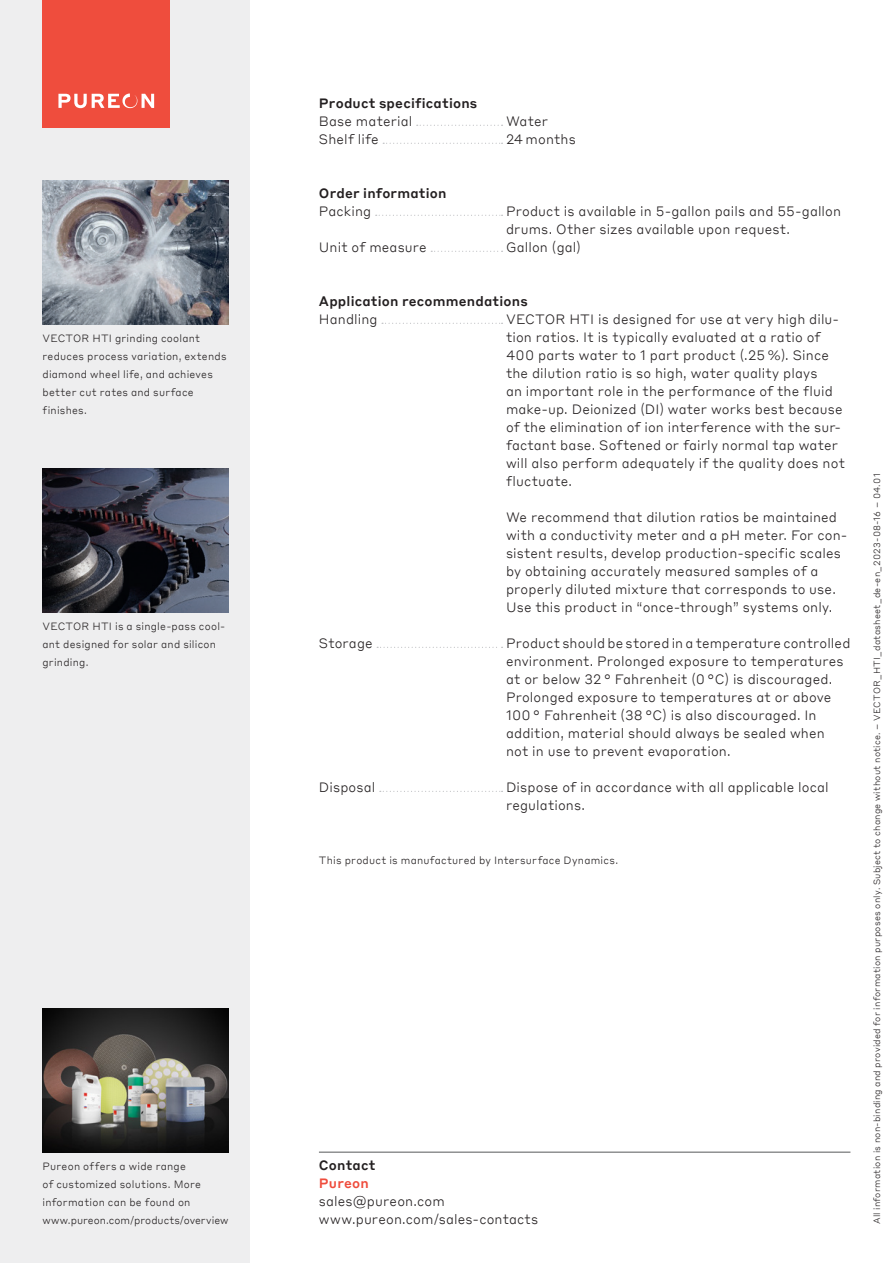
<style>
.page{position:relative;width:893px;height:1263px;background:#fff}
.page>*{position:absolute;margin:0;border:0;box-sizing:border-box;transform-origin:0 0}
._9_12_Text_Füllzeichen{font:300 13.5px/18px "Styrene BTT";letter-spacing:.01em;color:#231f20}
._9_12_Titel{font:500 13.5px "Styrene BTT";letter-spacing:.015em;color:#231f20}
.t1{font:500 13.5px "Styrene BTT";letter-spacing:.015em;color:#ef4d3d}
._7_10_Text{font:300 10.5px/18px "Styrene BTT";letter-spacing:.02em;color:#231f20}
.t2{font:300 9px "Styrene BTT";letter-spacing:.025em;color:#231f20}
</style>
<div class="page">
<div style="left:0;top:0;width:250px;height:1263px;background:#eeeeef"></div>
<img style="left:43px;top:1008px;width:186px;height:144px">
<div style="left:43px;top:0;width:127px;height:128px;background:#ef4d3d"></div>
<svg style="left:58px;top:94px;width:96px;height:14px"></svg>
<hr style="left:319px;top:1152px;width:531px;height:1px;background:#57585a">
<img style="left:43px;top:180px;width:186px;height:144px">
<img style="left:43px;top:468px;width:186px;height:144px">
<svg style="left:417px;top:125px;width:86px;height:1px"></svg>
<svg style="left:383px;top:143px;width:120px;height:1px"></svg>
<svg style="left:376px;top:215px;width:127px;height:1px"></svg>
<svg style="left:431px;top:251px;width:72px;height:1px"></svg>
<svg style="left:382px;top:323px;width:121px;height:1px"></svg>
<svg style="left:377px;top:647px;width:126px;height:1px"></svg>
<svg style="left:380px;top:791px;width:123px;height:1px"></svg>
<p class="_9_12_Titel" style="left:319px;top:92px;width:160px">Product specifications</p>
<p class="_9_12_Text_Füllzeichen" style="left:319px;top:111px;width:95px">Base material</p>
<p class="_9_12_Text_Füllzeichen" style="left:506px;top:111px;width:44px">Water</p>
<p class="_9_12_Text_Füllzeichen" style="left:319px;top:129px;width:61px">Shelf life</p>
<p class="_9_12_Text_Füllzeichen" style="left:506px;top:129px;width:71px">24 months</p>
<p class="_7_10_Text" style="left:43px;top:328px;width:186px">VECTOR HTI grinding coolant reduces process variation, extends diamond wheel life, and achieves better cut rates and surface finishes.</p>
<p class="_7_10_Text" style="left:43px;top:616px;width:184px">VECTOR HTI is a single-pass cool&shy;ant designed for solar and silicon grinding.</p>
<p class="_9_12_Titel" style="left:319px;top:182px;width:129px">Order information</p>
<p class="_9_12_Text_Füllzeichen" style="left:319px;top:201px;width:54px">Packing</p>
<p class="_9_12_Text_Füllzeichen" style="left:506px;top:201px;width:337px">Product is available in 5-gallon pails and 55-gallon drums. Other sizes available upon request.</p>
<p class="_9_12_Text_Füllzeichen" style="left:319px;top:237px;width:109px">Unit of measure</p>
<p class="_9_12_Text_Füllzeichen" style="left:506px;top:237px;width:76px">Gallon (gal)</p>
<p class="_9_12_Titel" style="left:319px;top:290px;width:210px">Application recommendations</p>
<p class="_9_12_Text_Füllzeichen" style="left:319px;top:309px;width:60px">Handling</p>
<p class="_9_12_Text_Füllzeichen" style="left:506px;top:309px;width:340px">VECTOR HTI is designed for use at very high dilu&shy;tion ratios. It is typically evaluated at a ratio of 400 parts water to 1 part product (.25 %). Since the dilution ratio is so high, water quality plays<br>an important role in the performance of the fluid make-up. Deionized (DI) water works best because of the elimination of ion interference with the sur&shy;factant base. Softened or fairly normal tap water will also perform adequately if the quality does not fluctuate.</p>
<p class="_9_12_Text_Füllzeichen" style="left:506px;top:507px;width:343px">We recommend that dilution ratios be maintained with a conductivity meter and a pH meter. For con&shy;sistent results, develop production-specific scales by obtaining accurately measured samples of a properly diluted mixture that corresponds to use.<br>Use this product in “once-through” systems only.</p>
<p class="_9_12_Text_Füllzeichen" style="left:319px;top:633px;width:55px">Storage</p>
<p class="_9_12_Text_Füllzeichen" style="left:506px;top:633px;width:346px">Product should be stored in a temperature controlled environment. Prolonged exposure to temperatures at or below 32 ° Fahrenheit (0 °C) is discouraged.<br>Prolonged exposure to temperatures at or above 100 ° Fahrenheit (38 °C) is also discouraged. In addition, material should always be sealed when not in use to prevent evaporation.</p>
<p class="_9_12_Text_Füllzeichen" style="left:319px;top:777px;width:58px">Disposal</p>
<p class="_9_12_Text_Füllzeichen" style="left:506px;top:777px;width:324px">Dispose of in accordance with all applicable local regulations.</p>
<p class="_7_10_Text" style="left:319px;top:850px;width:301px">This product is manufactured by Intersurface Dynamics.</p>
<p class="_7_10_Text" style="left:43px;top:1156px;width:188px">Pureon offers a wide range<br>of customized solutions. More information can be found on www.pureon.com/products/overview</p>
<p class="_9_12_Titel" style="left:319px;top:1154px;width:58px">Contact</p>
<p class="t1" style="left:319px;top:1172px;width:51px">Pureon</p>
<p class="_9_12_Text_Füllzeichen" style="left:319px;top:1191px;width:221px">sales@pureon.com www.pureon.com/sales-contacts</p>
<p class="t2" style="left:869px;top:1224px;width:752px;rotate:-90deg">All information is non-binding and provided for information purposes only. Subject to change without notice. – VECTOR_HTI_datasheet_de-en_2023-08-16 – 04.01</p>
</div>
